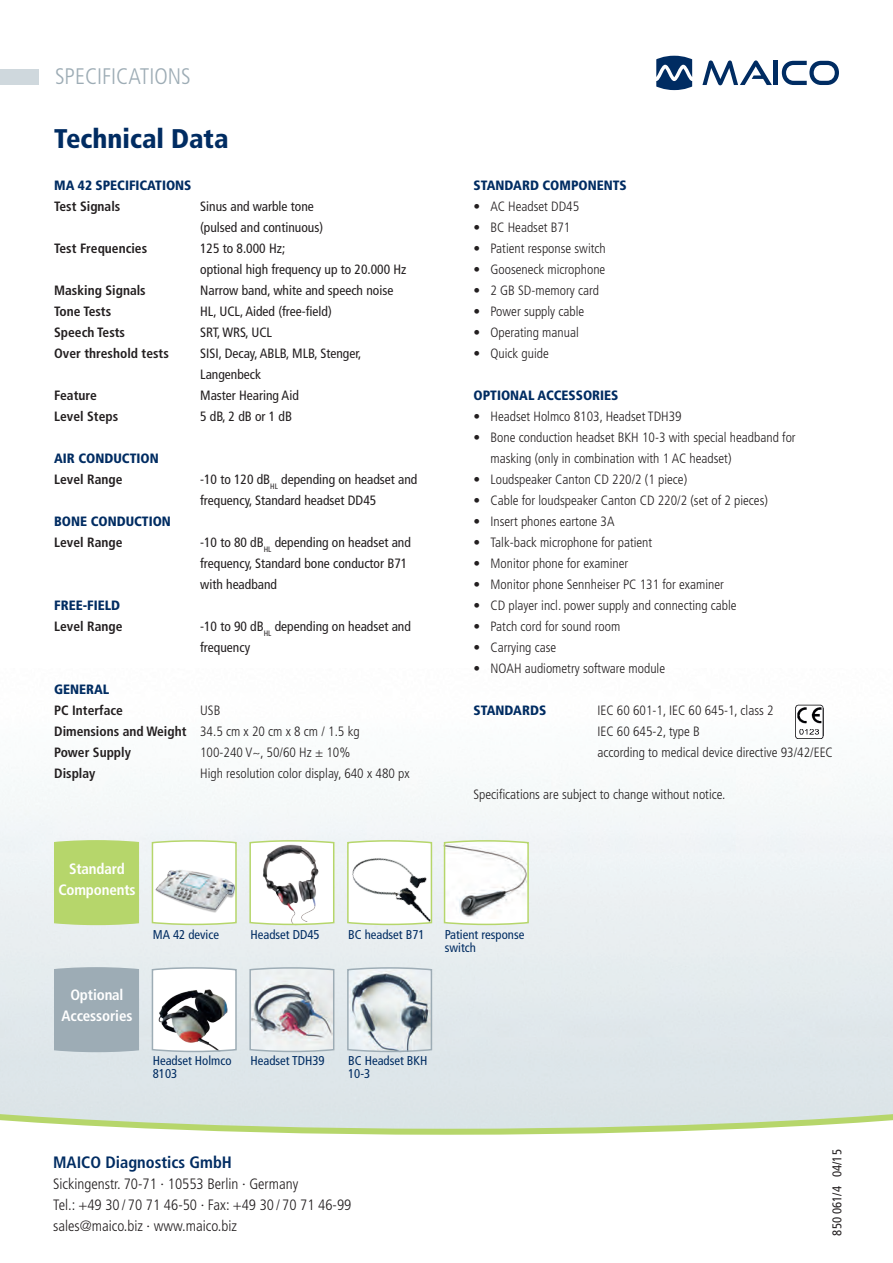
<style>
.page{position:relative;width:893px;height:1263px;background:#fff}
.page>*{position:absolute;margin:0;border:0;box-sizing:border-box;transform-origin:0 0}
.t1{font:900 condensed 27px "Frutiger LT";color:#002c62}
.t2{font:300 condensed 22.5px "Frutiger LT";color:#9dacb5}
.t3{font:700 condensed 16.5px "Frutiger LT";color:#002c62}
.t4{font:300 condensed 15px/21px "Frutiger LT";color:#231f20}
.t5{font:700 condensed 15px/21px "Frutiger LT";letter-spacing:-.01em;color:#fff;text-align:center}
.t6{font:300 condensed 13.5px/21px "Frutiger LT";color:#231f20}
.t7{font:condensed 13.5px/21px "Frutiger LT";color:#231f20}
.t8{font:700 condensed 13.5px/21px "Frutiger LT";color:#231f20}
.t9{font:900 condensed 13.5px "Frutiger LT";color:#002c62}
.t10{font:condensed 12.75px/13.5px "Frutiger LT";color:#002c62}
.t11{font:condensed 12.75px "Frutiger LT";color:#231f20}
.s1{font-weight:300}
</style>
<div class="page">
<svg style="left:0;top:1110px;width:893px;height:25px"></svg>
<svg style="left:702px;top:60px;width:70px;height:25px"></svg>
<hr style="left:774px;top:61px;width:4px;height:24px;background:#002c62">
<svg style="left:782px;top:61px;width:57px;height:24px"></svg>
<svg style="left:656px;top:56px;width:36px;height:34px"></svg>
<svg style="left:151px;top:839px;width:87px;height:87px"></svg>
<svg style="left:249px;top:839px;width:86px;height:87px"></svg>
<svg style="left:346px;top:839px;width:87px;height:87px"></svg>
<svg style="left:443px;top:839px;width:87px;height:87px"></svg>
<svg style="left:151px;top:966px;width:87px;height:87px"></svg>
<img style="left:249px;top:966px;width:86px;height:87px">
<svg style="left:346px;top:966px;width:87px;height:87px;background:#c1c9cd"></svg>
<div style="left:53px;top:839px;width:87px;height:87px;background:#b6d66b"></div>
<div style="left:53px;top:966px;width:87px;height:87px;background:#9dacb5"></div>
<div style="left:0;top:69px;width:38px;height:16px;background:#cfd8dd"></div>
<img style="left:795px;top:705px;width:29px;height:34px">
<h2 class="t2" style="left:55px;top:64px;width:135px">SpEcifications</h2>
<h1 class="t1" style="left:54px;top:122px;width:176px">TECHNICAL DATA</h1>
<p class="t9" style="left:54px;top:177px;width:139px">MA 42 SPECIFICATIONS</p>
<p class="t8" style="left:54px;top:196px;width:68px">Test Signals</p>
<p class="t7" style="left:200px;top:196px;width:124px">Sinus and warble tone (pulsed and continuous)</p>
<p class="t8" style="left:54px;top:238px;width:94px">Test Frequencies</p>
<p class="t7" style="left:200px;top:238px;width:208px">125 to 8.000 Hz;<br>optional high frequency up to 20.000 Hz</p>
<p class="t8" style="left:54px;top:280px;width:93px">Masking Signals</p>
<p class="t7" style="left:200px;top:280px;width:195px">Narrow band, white and speech noise</p>
<p class="t8" style="left:54px;top:301px;width:58px">Tone Tests</p>
<p class="t7" style="left:200px;top:301px;width:133px">HL, UCL, Aided (free-field)</p>
<p class="t8" style="left:54px;top:322px;width:72px">Speech Tests</p>
<p class="t7" style="left:200px;top:322px;width:73px">SRT, WRS, UCL</p>
<p class="t8" style="left:54px;top:343px;width:116px">Over threshold tests</p>
<p class="t7" style="left:200px;top:343px;width:163px">SISI, Decay, ABLB, MLB, Stenger,<br>Langenbeck</p>
<p class="t8" style="left:54px;top:385px;width:44px">Feature</p>
<p class="t7" style="left:200px;top:385px;width:100px">Master Hearing Aid</p>
<p class="t8" style="left:54px;top:406px;width:66px">Level Steps</p>
<p class="t7" style="left:200px;top:406px;width:93px">5 dB, 2 dB or 1 dB</p>
<p class="t9" style="left:54px;top:450px;width:34px">AIR COND</p>
<p class="t9" style="left:113px;top:450px;width:17px">UCTION</p>
<p class="t8" style="left:54px;top:469px;width:70px">Level Range</p>
<p class="t7" style="left:200px;top:469px;width:219px">-10 to 120 dB<sub>HL</sub> depending on headset and frequency, Standard headset DD45</p>
<p class="t9" style="left:54px;top:513px;width:17px">BONE</p>
<p class="t9" style="left:91px;top:513px;width:18px">COND</p>
<p class="t9" style="left:126px;top:513px;width:17px">UCTION</p>
<p class="t8" style="left:54px;top:532px;width:70px">Level Range</p>
<p class="t7" style="left:200px;top:532px;width:212px">-10 to 80 dB<sub>HL</sub> depending on headset and frequency, Standard bone conductor B71 with headband</p>
<p class="t9" style="left:54px;top:597px;width:66px">FREE-FIELD</p>
<p class="t8" style="left:54px;top:616px;width:70px">Level Range</p>
<p class="t7" style="left:200px;top:616px;width:212px">-10 to 90 dB<sub>HL</sub> depending on headset and frequency</p>
<p class="t9" style="left:54px;top:681px;width:18px">GENERA</p>
<p class="t9" style="left:103px;top:681px;width:8px">L</p>
<p class="t8" style="left:54px;top:700px;width:70px">PC Interface</p>
<p class="t8" style="left:54px;top:700px;width:307px;text-indent:146px"><span class="s1">USB<br></span>Dimensions and Weight <span class="s1">34.5 cm x 20 cm x 8 cm / 1.5 kg<br></span>Power Supply</p>
<p class="t6" style="left:200px;top:742px;width:152px">100-240 V~, 50/60 Hz ± 10%</p>
<p class="t8" style="left:54px;top:763px;width:43px">Display</p>
<p class="t6" style="left:200px;top:763px;width:211px">High resolution color display, 640 x 480 px</p>
<p class="t9" style="left:473px;top:177px;width:17px">STANDARD</p>
<p class="t9" style="left:543px;top:177px;width:10px">COMPONENTS</p>
<p class="t6" style="left:473px;top:196px;width:107px">• AC Headset DD45</p>
<p class="t6" style="left:473px;top:217px;width:98px">• BC Headset B71</p>
<p class="t6" style="left:473px;top:238px;width:134px">• Patient response switch</p>
<p class="t6" style="left:473px;top:259px;width:133px">• Gooseneck microphone</p>
<p class="t6" style="left:473px;top:280px;width:127px">• 2 GB SD-memory card</p>
<p class="t6" style="left:473px;top:301px;width:112px">• Power supply cable</p>
<p class="t6" style="left:473px;top:322px;width:107px">• Operating manual</p>
<p class="t6" style="left:473px;top:343px;width:77px">• Quick guide</p>
<p class="t9" style="left:473px;top:387px;width:18px">OPTIONA</p>
<p class="t9" style="left:528px;top:387px;width:27px">L ACCESSORIES</p>
<p class="t6" style="left:473px;top:406px;width:210px">• Headset Holmco 8103, Headset TDH39</p>
<p class="t6" style="left:490px;top:427px;width:307px;text-indent:-17px">• Bone conduction headset BKH 10-3 with special headband for masking (only in combination with 1 AC headset)</p>
<p class="t6" style="left:473px;top:469px;width:215px">• Loudspeaker Canton CD 220/2 (1 piece)</p>
<p class="t6" style="left:473px;top:490px;width:296px">• Cable for loudspeaker Canton CD 220/2 (set of 2 pieces)</p>
<p class="t6" style="left:473px;top:511px;width:143px">• Insert phones eartone 3A</p>
<p class="t6" style="left:473px;top:532px;width:180px">• Talk-back microphone for patient</p>
<p class="t6" style="left:473px;top:553px;width:156px">• Monitor phone for examiner</p>
<p class="t6" style="left:473px;top:574px;width:252px">• Monitor phone Sennheiser PC 131 for examiner</p>
<p class="t6" style="left:473px;top:595px;width:265px">• CD player incl. power supply and connecting cable</p>
<p class="t6" style="left:473px;top:616px;width:148px">• Patch cord for sound room</p>
<p class="t6" style="left:473px;top:637px;width:84px">• Carrying case</p>
<p class="t6" style="left:473px;top:658px;width:193px">• NOAH audiometry software module</p>
<p class="t9" style="left:473px;top:702px;width:17px">STANDARDS</p>
<p class="t6" style="left:597px;top:700px;width:237px">IEC 60 601-1, IEC 60 645-1, class 2<br>IEC 60 645-2, type B<br>according to medical device directive 93/42/EEC</p>
<p class="t6" style="left:473px;top:784px;width:253px">Specifications are subject to change without notice.</p>
<p class="t5" style="left:58px;top:859px;width:79px">Standard<br>Components</p>
<p class="t10" style="left:153px;top:928px;width:68px">MA 42 device</p>
<p class="t5" style="left:61px;top:985px;width:72px">Optional<br>Accessories</p>
<p class="t10" style="left:153px;top:1054px;width:80px">Headset Holmco<br>8103</p>
<p class="t10" style="left:250px;top:928px;width:71px">Headset DD45</p>
<p class="t10" style="left:250px;top:1054px;width:76px">Headset TDH39</p>
<p class="t10" style="left:348px;top:928px;width:78px">BC headset B71</p>
<p class="t10" style="left:445px;top:928px;width:81px">Patient response switch</p>
<p class="t10" style="left:348px;top:1054px;width:81px">BC Headset BKH<br>10-3</p>
<p class="t3" style="left:53px;top:1153px;width:180px">MAICO Diagnostics GmbH</p>
<p class="t4" style="left:53px;top:1174px;width:300px">Sickingenstr. 70-71 · 10553 Berlin · Germany<br>Tel.: +49 30 / 70 71 46-50 · Fax: +49 30 / 70 71 46-99 sales@maico.biz · www.maico.biz</p>
<p class="t11" style="left:829px;top:1235px;width:88px;rotate:-90deg">850 061/4 04/15</p>
</div>
